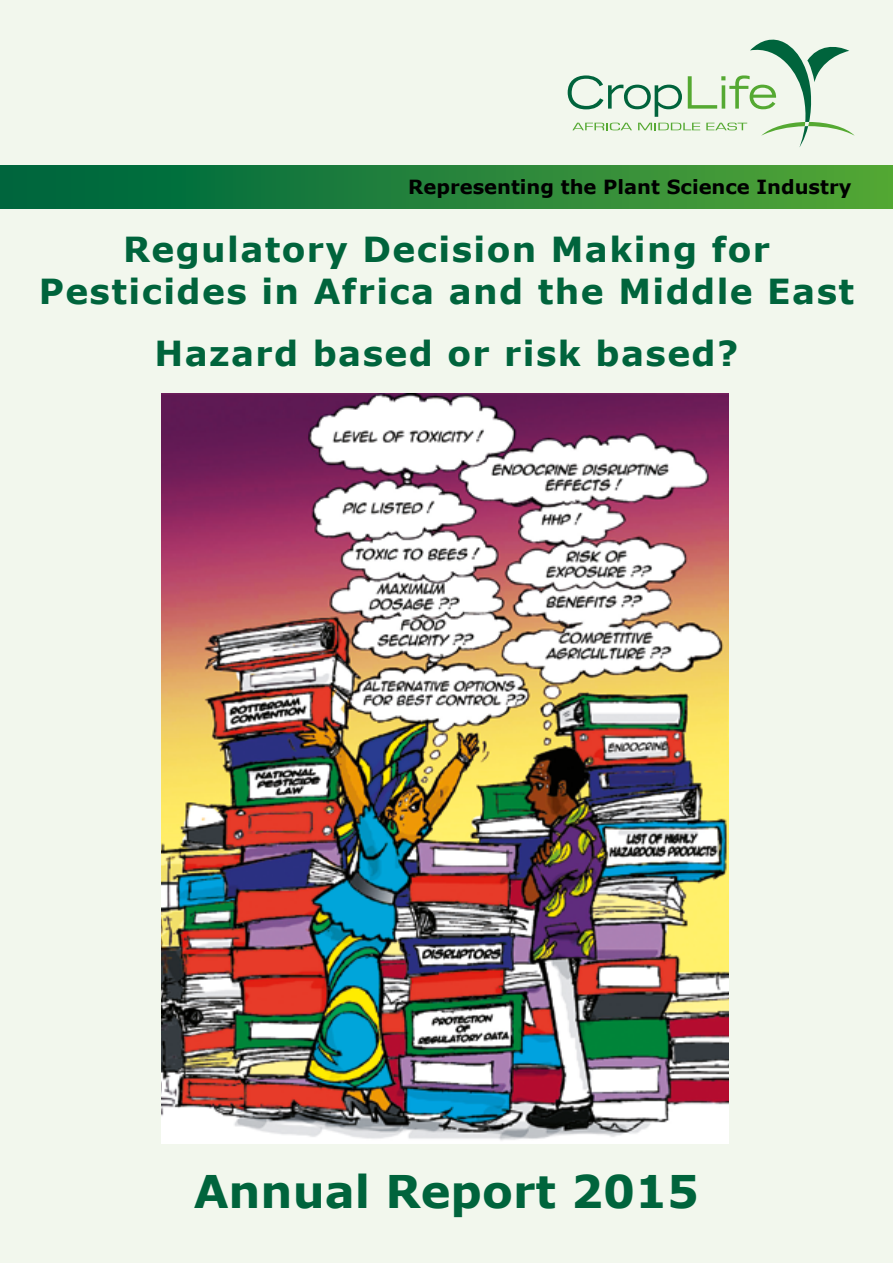
<style>
.page{position:relative;width:893px;height:1263px;background:#f2f7ed}
.page>*{position:absolute;margin:0;border:0;box-sizing:border-box;transform-origin:0 0}
.t1{font:700 45px "Verdana";color:#00643c}
.t2{font:700 34.5px/41.4px "Verdana";letter-spacing:.04em;color:#00643c;text-align:center}
.t3{font:700 19.5px "Verdana";color:#000}
</style>
<div class="page">
<svg style="left:568px;top:40px;width:287px;height:107px"></svg>
<img style="left:162px;top:394px;width:566px;height:750px">
<div style="left:0;top:166px;width:893px;height:42px;background:linear-gradient(to right,#00623f,#54a636)"></div>
<p class="t3" style="left:408px;top:174px;width:445px">Representing the Plant Science Industry</p>
<p class="t2" style="left:39px;top:228px;width:817px">Regulatory Decision Making for<br>Pesticides in Africa and the Middle East</p>
<p class="t2" style="left:154px;top:332px;width:585px">Hazard based or risk based?</p>
<h1 class="t1" style="left:194px;top:1163px;width:507px">Annual Report 2015</h1>
</div>
